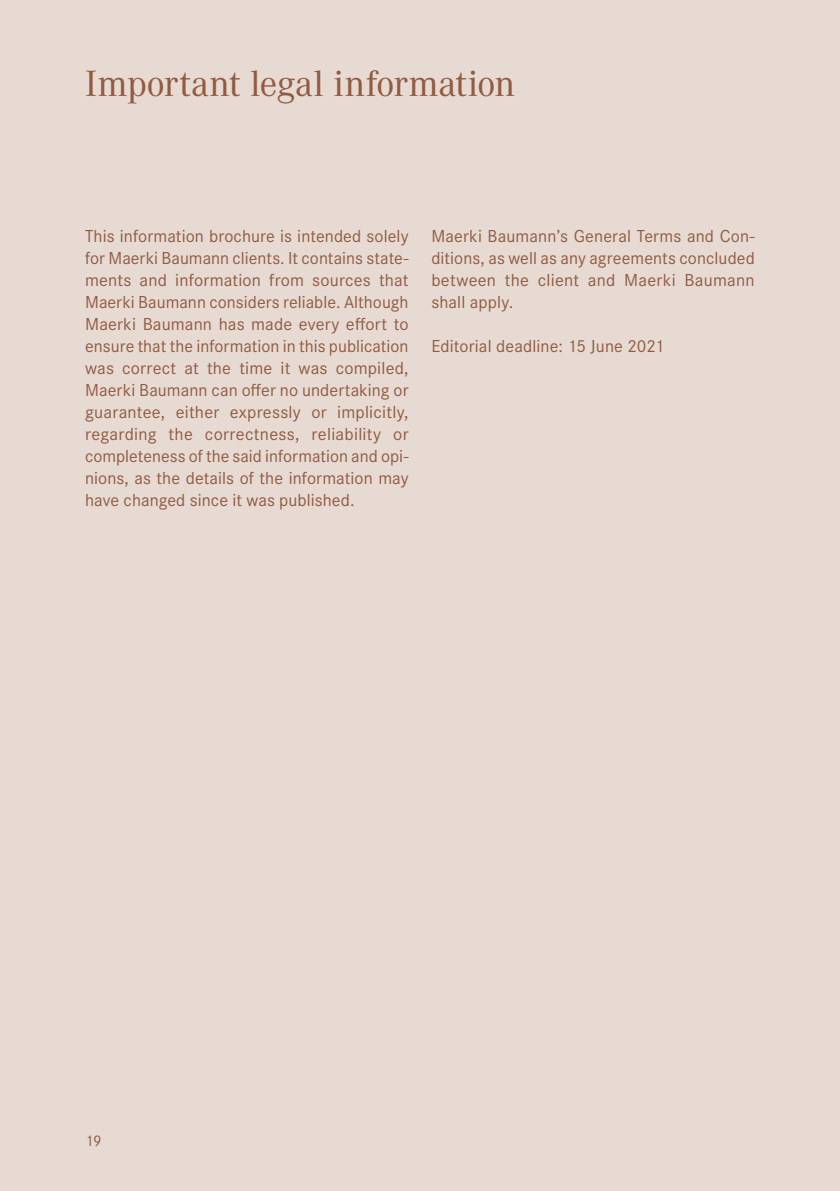
<style>
.page{position:relative;width:840px;height:1191px;background:#fff}
.page>*{position:absolute;margin:0;border:0;box-sizing:border-box;transform-origin:0 0}
.t1{font:38px "Corporate A";letter-spacing:-.005em;color:#915b42}
.t2{font:18px/22px "Corporate S";letter-spacing:.005em;color:#915b42;text-align:justify}
.t3{font:16px "Corporate S";color:#915b42}
</style>
<div class="page">
<div style="left:0;top:0;width:839px;height:1191px;background:#e6dad2"></div>
<h1 class="t1" style="left:85px;top:63px;width:431px">Important legal information</h1>
<p class="t2" style="left:85px;top:225px;width:325px">This information brochure is intended solely for Maerki Baumann clients. It contains state&shy;ments and information from sources that Maerki Baumann considers reliable. Although Maerki Baumann has made every effort to ensure that the information in this publication was correct at the time it was compiled, Maerki Baumann can offer no undertaking or guarantee, either expressly or implicitly, regarding the correctness, reliability or completeness of the said information and opi&shy;nions, as the details of the information may have changed since it was published.</p>
<p class="t2" style="left:431px;top:225px;width:325px">Maerki Baumann’s General Terms and Con&shy;ditions, as well as any agreements concluded between the client and Maerki Baumann shall apply.</p>
<p class="t2" style="left:431px;top:335px;width:234px">Editorial deadline: 15 June 2021</p>
<p class="t3" style="left:85px;top:1131px;width:18px">19</p>
</div>
